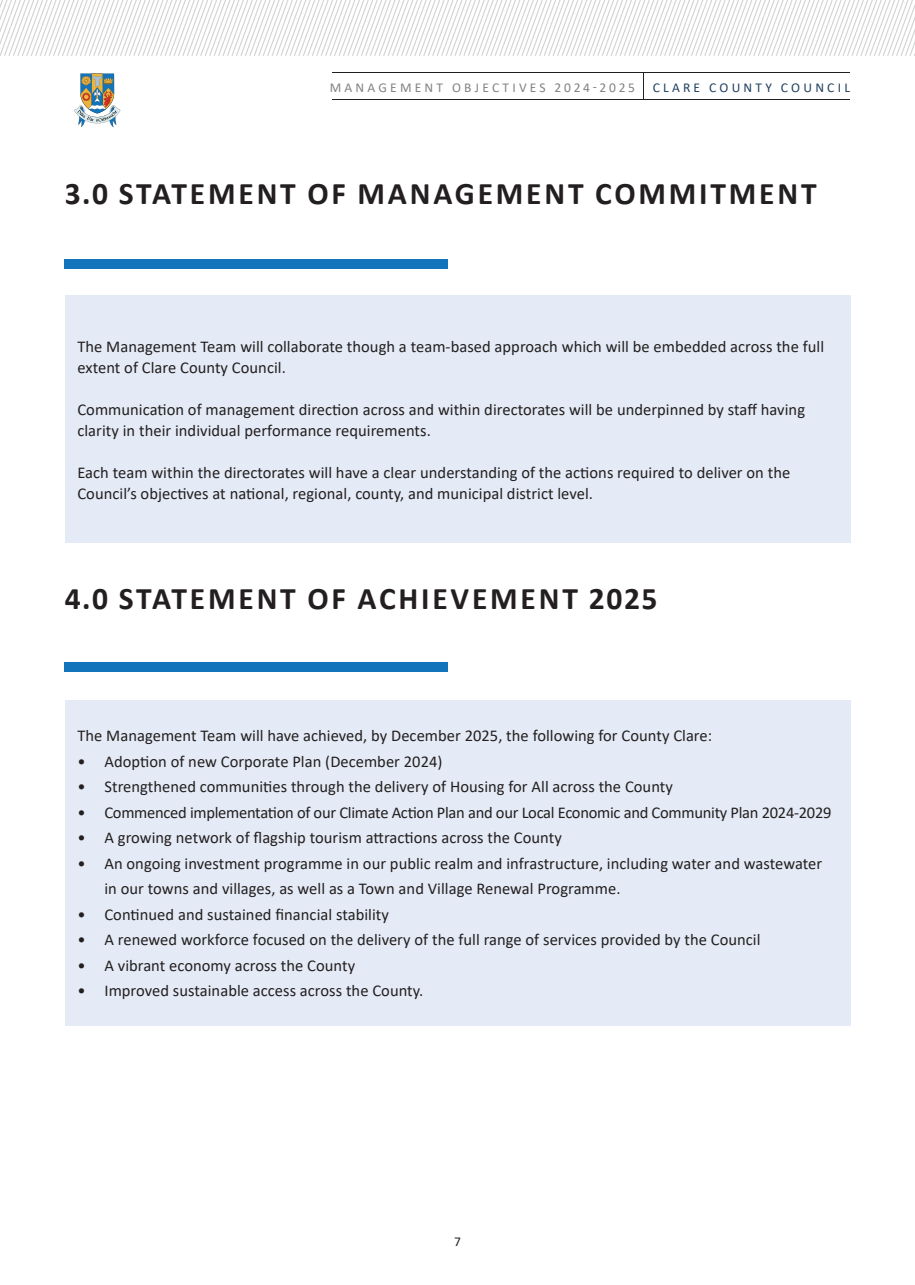
<style>
.page{position:relative;width:915px;height:1285px;background:#fff}
.page>*{position:absolute;margin:0;border:0;box-sizing:border-box;transform-origin:0 0}
.t1{font:700 31.5px "Calibri";letter-spacing:.09em;color:#231f20}
.t2{font:16.5px/21px "Calibri";letter-spacing:.005em;color:#231f20}
.t3{font:16.5px "Calibri";letter-spacing:-.015em;color:#231f20}
.t4{font:13.5px "Calibri";letter-spacing:.24em;color:#808285}
.t5{font:13.5px "Calibri";letter-spacing:.24em;color:#1f4060}
.t6{font:13.5px "Calibri";color:#231f20}
</style>
<div class="page">
<hr style="left:332px;top:72px;width:518px;height:1px;background:#231f20">
<hr style="left:332px;top:99px;width:518px;height:1px;background:#231f20">
<svg style="left:643px;top:73px;width:1px;height:26px"></svg>
<svg style="left:0;top:0;width:11px;height:56px"></svg>
<svg style="left:74px;top:73px;width:46px;height:54px"></svg>
<div style="left:65px;top:662px;width:382px;height:10px;background:#1374bb"></div>
<div style="left:65px;top:259px;width:382px;height:10px;background:#1374bb"></div>
<div style="left:65px;top:295px;width:785px;height:247px;background:#e5ebf6"></div>
<div style="left:65px;top:699px;width:785px;height:326px;background:#e5ebf6"></div>
<svg style="left:11px;top:0;width:903px;height:56px"></svg>
<p class="t4" style="left:329px;top:78px;width:307px">MANAGEMENT OBJECTIVES 2024-2025</p>
<p class="t5" style="left:652px;top:78px;width:199px">CLARE COUNTY COUNCIL</p>
<h1 class="t1" style="left:65px;top:172px;width:753px">3.0 STATEMENT OF MANAGEMENT COMMITMENT</h1>
<p class="t2" style="left:77px;top:335px;width:748px">The Management Team will collaborate though a team-based approach which will be embedded across the full extent of Clare County Council.</p>
<p class="t2" style="left:77px;top:398px;width:729px">Communication of management direction across and within directorates will be underpinned by staff having clarity in their individual performance requirements.</p>
<p class="t2" style="left:77px;top:461px;width:714px">Each team within the directorates will have a clear understanding of the actions required to deliver on the<br>Council’s objectives at national, regional, county, and municipal district level.</p>
<h1 class="t1" style="left:65px;top:576px;width:594px">4.0 STATEMENT OF ACHIEVEMENT 2025</h1>
<p class="t2" style="left:77px;top:724px;width:636px">The Management Team will have achieved, by December 2025, the following for County Clare:</p>
<p class="t2" style="left:77px;top:750px;width:366px">• Adoption of new Corporate Plan (December 2024)</p>
<p class="t2" style="left:77px;top:775px;width:596px">• Strengthened communities through the delivery of Housing for All across the County</p>
<p class="t3" style="left:77px;top:800px;width:755px">• Commenced implementation of our Climate Action Plan and our Local Economic and Community Plan 2024-2029</p>
<p class="t2" style="left:77px;top:826px;width:485px">• A growing network of flagship tourism attractions across the County</p>
<p class="t2" style="left:104px;top:849px;width:719px;line-height:25.5px;text-indent:-27px">• An ongoing investment programme in our public realm and infrastructure, including water and wastewater in our towns and villages, as well as a Town and Village Renewal Programme.</p>
<p class="t2" style="left:77px;top:903px;width:313px">• Continued and sustained financial stability</p>
<p class="t2" style="left:77px;top:928px;width:684px">• A renewed workforce focused on the delivery of the full range of services provided by the Council</p>
<p class="t2" style="left:77px;top:954px;width:279px">• A vibrant economy across the County</p>
<p class="t2" style="left:77px;top:979px;width:347px">• Improved sustainable access across the County.</p>
<p class="t6" style="left:454px;top:1232px;width:8px">7</p>
</div>
